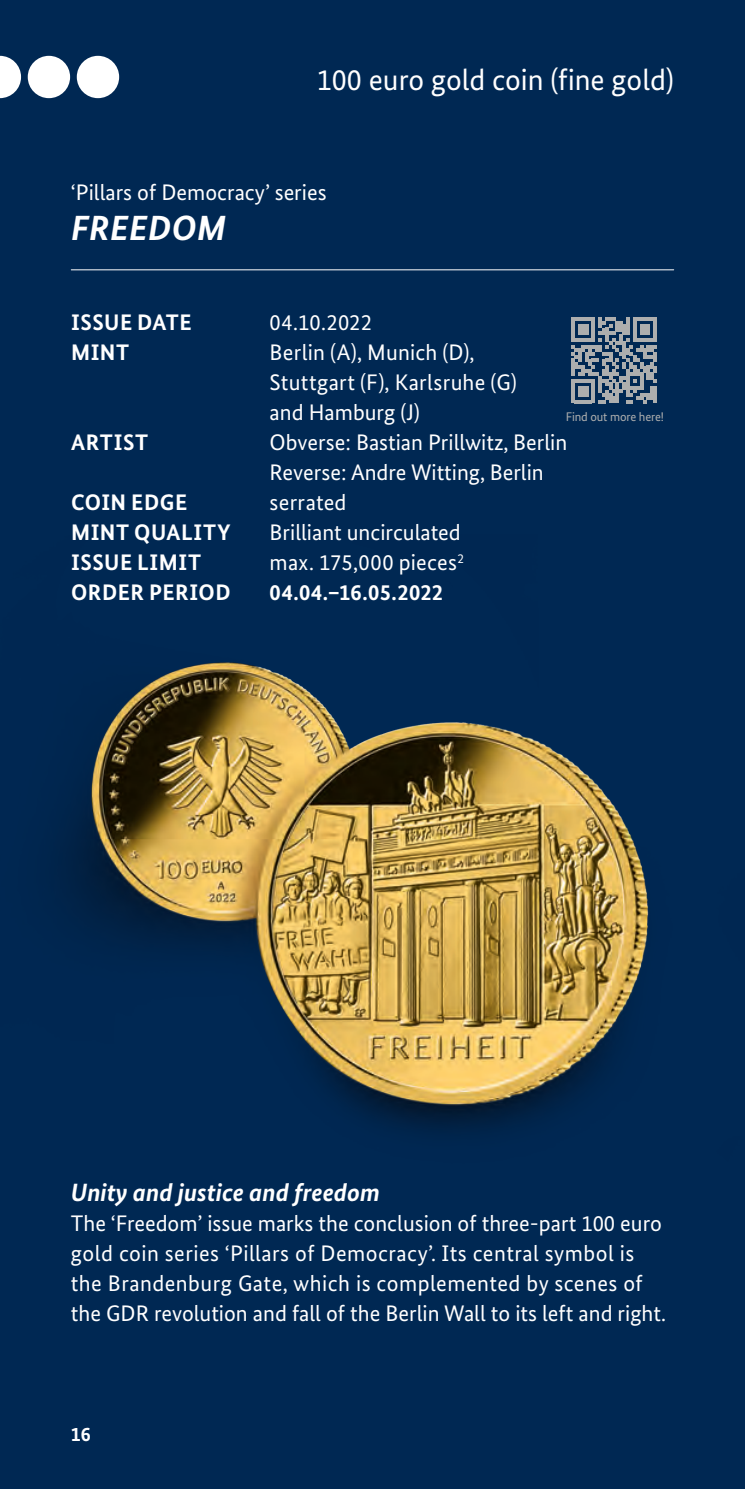
<style>
.page{position:relative;width:745px;height:1489px;background:#fff}
.page>*{position:absolute;margin:0;border:0;box-sizing:border-box;transform-origin:0 0}
.t1{font:italic 700 35px "Bundes Sans";letter-spacing:.01em;color:#fff}
.t2{font:30px "Bundes Sans";color:#fff}
.t3{font:italic 700 25px "Bundes Sans";color:#fff}
.t4{font:22.5px/30px "Bundes Sans";color:#fff}
.t5{font:700 22.5px "Bundes Sans";letter-spacing:.025em;color:#fff}
.t6{font:700 20px "Bundes Sans";color:#fff}
.t7{font:12.5px "Bundes Sans";letter-spacing:-.01em;color:#adaeae}
</style>
<div class="page">
<div style="left:0;top:0;width:744px;height:1488px;background:#002853"></div>
<img style="left:61px;top:662px;width:588px;height:470px">
<hr style="left:71px;top:269px;width:602px;height:1px;background:#fff">
<hr style="left:744px;top:38px;width:1px;height:77px;background:#002853">
<div style="left:28px;top:56px;width:42px;height:42px;background:#fff;border-radius:50%"></div>
<svg style="left:0;top:56px;width:21px;height:42px"></svg>
<div style="left:77px;top:56px;width:42px;height:42px;background:#fff;border-radius:50%"></div>
<svg style="left:571px;top:317px;width:85px;height:86px"></svg>
<h2 class="t2" style="left:317px;top:61px;width:358px">100 euro gold coin (fine gold)</h2>
<p class="t4" style="left:71px;top:177px;width:257px">‘Pillars of Democracy’ series</p>
<h1 class="t1" style="left:71px;top:207px;width:156px">FREEDOM</h1>
<p class="t5" style="left:71px;top:309px;width:122px">ISSUE DATE</p>
<p class="t4" style="left:269px;top:307px;width:104px">04.10.2022</p>
<p class="t5" style="left:71px;top:339px;width:60px">MINT</p>
<p class="t4" style="left:269px;top:337px;width:248px">Berlin (A), Munich (D),<br>Stuttgart (F), Karlsruhe (G) and Hamburg (J)</p>
<p class="t5" style="left:71px;top:429px;width:79px">ARTIST</p>
<p class="t4" style="left:269px;top:427px;width:299px">Obverse: Bastian Prillwitz, Berlin<br>Reverse: Andre Witting, Berlin</p>
<p class="t5" style="left:71px;top:488px;width:118px">COIN EDGE</p>
<p class="t4" style="left:269px;top:487px;width:78px">serrated</p>
<p class="t5" style="left:71px;top:518px;width:161px">MINT QUALITY</p>
<p class="t4" style="left:269px;top:517px;width:193px">Brilliant uncirculated</p>
<p class="t5" style="left:71px;top:548px;width:131px">ISSUE LIMIT</p>
<p class="t4" style="left:269px;top:547px;width:196px">max. 175,000 pieces<sup>2</sup></p>
<p class="t5" style="left:71px;top:579px;width:161px">ORDER PERIOD</p>
<p class="t5" style="left:269px;top:579px;width:175px">04.04.–16.05.2022</p>
<p class="t7" style="left:565px;top:408px;width:100px">Find out more here!</p>
<p class="t3" style="left:71px;top:1176px;width:310px">Unity and justice and freedom</p>
<p class="t4" style="left:71px;top:1207px;width:596px">The ‘Freedom’ issue marks the conclusion of three-part 100 euro gold coin series ‘Pillars of Democracy’. Its central symbol is the Brandenburg Gate, which is complemented by scenes of the GDR revolution and fall of the Berlin Wall to its left and right.</p>
<p class="t6" style="left:71px;top:1421px;width:21px">16</p>
</div>
